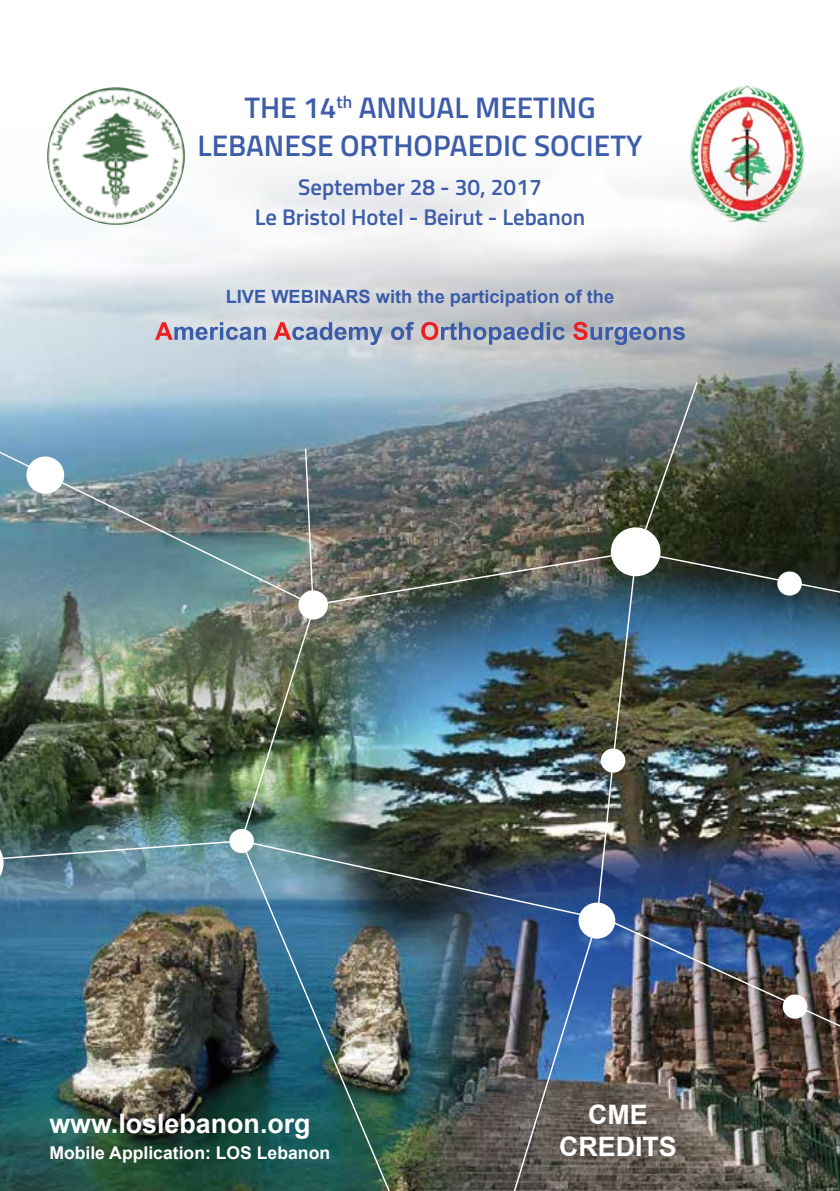
<style>
.page{position:relative;width:840px;height:1191px;background:#fff}
.page>*{position:absolute;margin:0;border:0;box-sizing:border-box;transform-origin:0 0}
.t1{font:600 29.8px "Titillium";color:#3d5daa}
.t2{font:700 26.8px "Arial";color:#fff}
.t3{font:600 22.6px/30.2px "Titillium";color:#3d5daa;text-align:center}
.t4{font:700 18.2px "Arial";color:#3c5caa}
.t5{font:700 17.6px "Arial";color:#fff}
</style>
<div class="page">
<img style="left:0;top:864px;width:239px;height:327px">
<svg style="left:0;top:864px;width:4px;height:28px"></svg>
<img style="left:0;top:503px;width:239px;height:361px">
<img style="left:239px;top:503px;width:600px;height:688px">
<svg style="left:0;top:87px;width:839px;height:416px"></svg>
<img style="left:47px;top:87px;width:138px;height:138px;border-radius:69px">
<svg style="left:155px;top:322px;width:111px;height:18px;background:#a4a5c1"></svg>
<svg style="left:273px;top:322px;width:109px;height:23px;background:#a9abc2"></svg>
<svg style="left:391px;top:322px;width:23px;height:18px"></svg>
<svg style="left:421px;top:322px;width:143px;height:23px;background:#9e9fb6"></svg>
<svg style="left:573px;top:322px;width:111px;height:23px;background:#9998af"></svg>
<img style="left:680px;top:85px;width:129px;height:149px">
<h1 class="t1" style="left:244px;top:85px;width:352px">THE 14<sup>th</sup> ANNUAL MEETING</h1>
<h1 class="t1" style="left:197px;top:123px;width:446px">LEBANESE ORTHOPAEDIC SOCIETY</h1>
<p class="t3" style="left:254px;top:170px;width:332px">September 28 - 30, 2017<br>Le Bristol Hotel - Beirut - Lebanon</p>
<p class="t4" style="left:226px;top:287px;width:390px">LIVE WEBINARS with the participation of the</p>
<p class="t2" style="left:49px;top:1108px;width:263px">www.loslebanon.org</p>
<p class="t2" style="left:587px;top:1099px;width:61px">CME</p>
<p class="t5" style="left:49px;top:1142px;width:282px">Mobile Application: LOS Lebanon</p>
<p class="t2" style="left:558px;top:1131px;width:119px">CREDITS</p>
</div>
